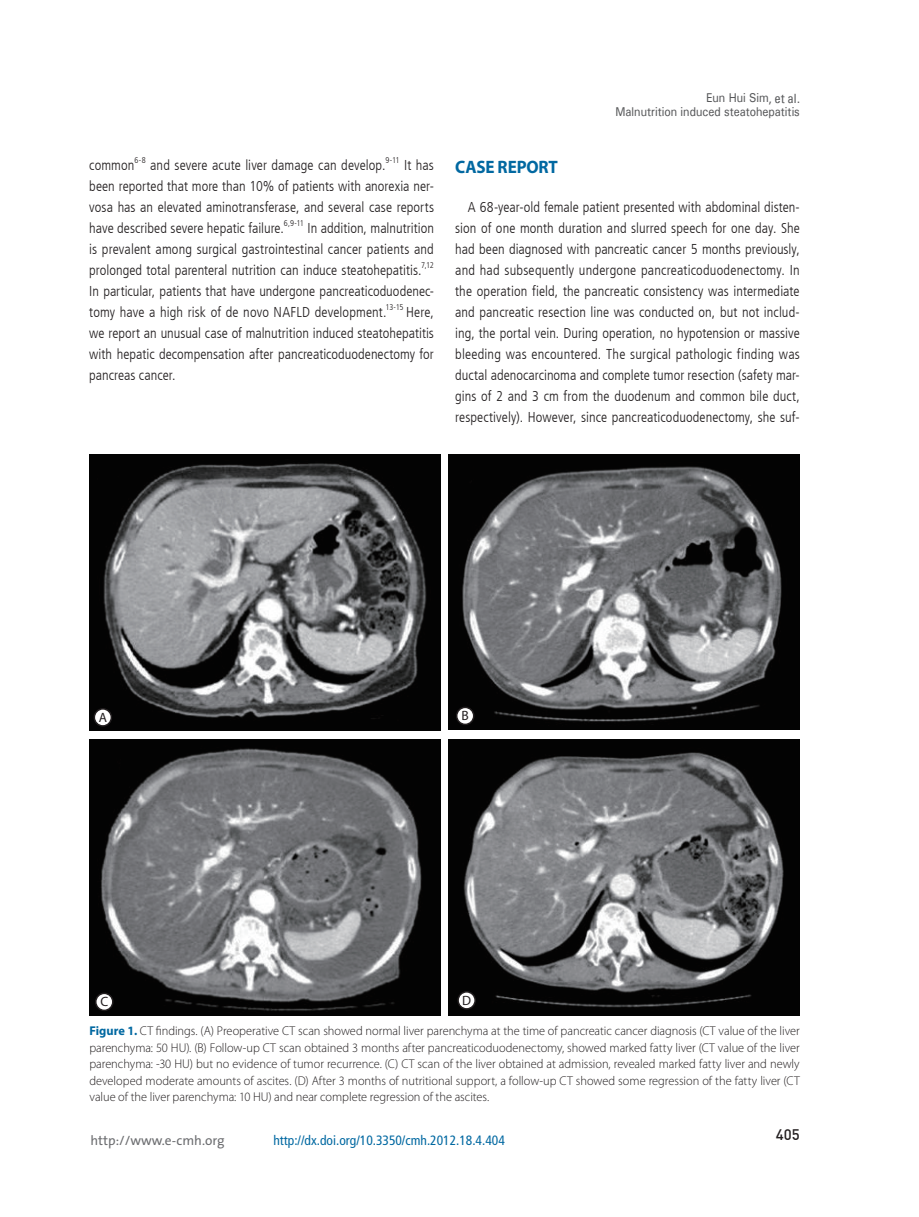
<style>
.page{position:relative;width:919px;height:1217px;background:#fff}
.page>*{position:absolute;margin:0;border:0;box-sizing:border-box;transform-origin:0 0}
.t1{font:700 18px "Myriad Pro";letter-spacing:-.01em;color:#0168a1;scale:.95 1}
.t2{font:15px "Dinmed";color:#231f20}
.t3{font:300 condensed 14.25px/21px "Frutiger LT";letter-spacing:.005em;color:#231f20;text-align:justify}
.t4{font:condensed 13.5px "Frutiger LT";color:#0168a1}
.t5{font:13.5px "The Sans";color:#6c6d70}
.t6{font:13.5px "Myriad Pro";color:#231f20}
.t7{font:300 12.75px/16.5px "Myriad Pro";letter-spacing:-.005em;color:#231f20;text-align:justify}
.t8{font:500 12.75px/13.5px "Univers";color:#57585a;text-align:right;scale:.88 1}
.t9{font:300 condensed 8.25px "Frutiger LT";letter-spacing:-.035em;color:#231f20}
.s1{font-weight:400;font-stretch:condensed}
.s2{font-weight:700;color:#0168a1}
</style>
<div class="page">
<img style="left:89px;top:454px;width:351px;height:276px">
<img style="left:449px;top:454px;width:350px;height:275px">
<img style="left:89px;top:739px;width:351px;height:276px">
<img style="left:449px;top:739px;width:350px;height:276px">
<div style="left:94px;top:708px;width:17px;height:17px;background:#fff;border-radius:50%"></div>
<div style="left:94px;top:708px;width:18px;height:18px;border:2px solid #231f20;border-radius:50%"></div>
<div style="left:96px;top:993px;width:17px;height:17px;background:#fff;border-radius:50%"></div>
<div style="left:95px;top:992px;width:18px;height:18px;border:2px solid #231f20;border-radius:50%"></div>
<div style="left:456px;top:707px;width:17px;height:17px;background:#fff;border-radius:50%"></div>
<div style="left:456px;top:706px;width:18px;height:19px;border:2px solid #231f20;border-radius:50%"></div>
<div style="left:458px;top:991px;width:17px;height:17px;background:#fff;border-radius:50%"></div>
<div style="left:457px;top:990px;width:19px;height:19px;border:2px solid #231f20;border-radius:50%"></div>
<p class="t9" style="left:135px;top:155px;width:13px">6-8</p>
<p class="t3" style="left:150px;top:154px;width:237px">and severe acute liver damage can develop.</p>
<p class="t9" style="left:385px;top:155px;width:15px">9-11</p>
<p class="t3" style="left:89px;top:154px;width:346px;text-indent:315px">It has been reported that more than 10% of patients with anorexia ner&shy;vosa has an elevated aminotransferase, and several case reports have described severe hepatic failure.</p>
<p class="t3" style="left:89px;top:154px;width:47px">common</p>
<p class="t9" style="left:284px;top:218px;width:22px">6,9-11</p>
<p class="t3" style="left:89px;top:217px;width:346px;text-indent:218px">In addition, malnutrition is prevalent among surgical gastrointestinal cancer patients and prolonged total parenteral nutrition can induce steatohepatitis.</p>
<p class="t9" style="left:421px;top:260px;width:14px">7,12</p>
<p class="t3" style="left:89px;top:280px;width:346px">In particular, patients that have undergone pancreaticoduodenec&shy;tomy have a high risk of de novo NAFLD development.</p>
<p class="t9" style="left:385px;top:302px;width:19px">13-15</p>
<p class="t3" style="left:89px;top:301px;width:346px;text-indent:317px">Here, we report an unusual case of malnutrition induced steatohepatitis with hepatic decompensation after pancreaticoduodenectomy for pancreas cancer.</p>
<p class="t8" style="left:615px;top:91px;width:211px">Eun Hui Sim<span class="s1">, et al.<br></span>Malnutrition induced steatohepatitis</p>
<p class="t1" style="left:455px;top:155px;width:110px">CASE REPORT</p>
<p class="t3" style="left:455px;top:196px;width:346px;text-indent:13px">A 68-year-old female patient presented with abdominal disten&shy;sion of one month duration and slurred speech for one day. She had been diagnosed with pancreatic cancer 5 months previously, and had subsequently undergone pancreaticoduodenectomy. In the operation field, the pancreatic consistency was intermediate and pancreatic resection line was conducted on, but not includ&shy;ing, the portal vein. During operation, no hypotension or massive bleeding was encountered. The surgical pathologic finding was ductal adenocarcinoma and complete tumor resection (safety mar&shy;gins of 2 and 3 cm from the duodenum and common bile duct, respectively). However, since pancreaticoduodenectomy, she suf-</p>
<p class="t6" style="left:99px;top:709px;width:10px">a</p>
<p class="t6" style="left:100px;top:993px;width:9px">C</p>
<p class="t6" style="left:461px;top:707px;width:9px">B</p>
<p class="t6" style="left:462px;top:991px;width:10px">D</p>
<p class="t7" style="left:89px;top:1022px;width:712px"><span class="s2">Figure 1.</span> CT findings. (A) Preoperative CT scan showed normal liver parenchyma at the time of pancreatic cancer diagnosis (CT value of the liver parenchyma: 50 HU). (B) Follow-up CT scan obtained 3 months after pancreaticoduodenectomy, showed marked fatty liver (CT value of the liver parenchyma: -30 HU) but no evidence of tumor recurrence. (C) CT scan of the liver obtained at admission, revealed marked fatty liver and newly developed moderate amounts of ascites. (D) After 3 months of nutritional support, a follow-up CT showed some regression of the fatty liver (CT value of the liver parenchyma: 10 HU) and near complete regression of the ascites.</p>
<p class="t5" style="left:90px;top:1128px;width:136px">http://www.e-cmh.org</p>
<p class="t4" style="left:273px;top:1131px;width:233px">http://dx.doi.org/10.3350/cmh.2012.18.4.404</p>
<p class="t2" style="left:775px;top:1125px;width:25px">405</p>
</div>
